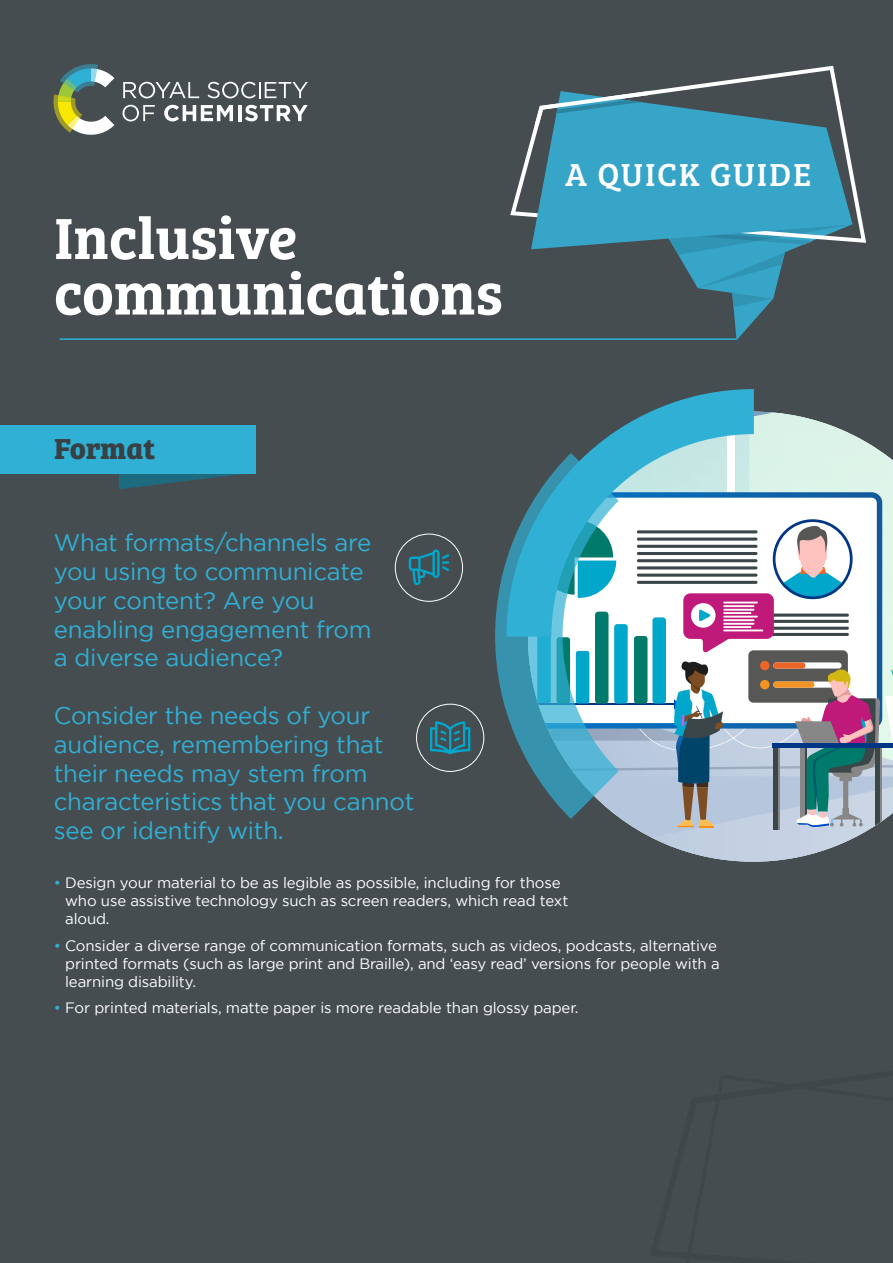
<style>
.page{position:relative;width:893px;height:1263px;background:#464d51}
.page>*{position:absolute;margin:0;border:0;box-sizing:border-box;transform-origin:0 0}
.t1{font:60px/55.5px "Bree Serif Sb";color:#fff}
.t2{font:33px "Bree Serif";letter-spacing:.05em;color:#fff}
.t3{font:700 30px "Bree Serif";color:#384044}
.t4{font:24px/28.8px "Gotham";letter-spacing:-.01em;color:#30b0d5}
.t5{font:15px/18px "Gotham";letter-spacing:-.01em;color:#fff}
.s1{color:#30b0d5}
</style>
<div class="page">
<svg style="left:123px;top:82px;width:76px;height:16px"></svg>
<svg style="left:208px;top:82px;width:100px;height:16px"></svg>
<svg style="left:123px;top:105px;width:32px;height:16px"></svg>
<svg style="left:164px;top:105px;width:69px;height:16px"></svg>
<hr style="left:238px;top:105px;width:3px;height:16px;background:#fff">
<svg style="left:245px;top:105px;width:63px;height:16px"></svg>
<svg style="left:54px;top:64px;width:60px;height:71px"></svg>
<img style="left:773px;top:412px;width:120px;height:247px">
<div style="left:754px;top:417px;width:99px;height:75px;background:#dbf3e8"></div>
<img style="left:754px;top:412px;width:19px;height:5px">
<svg style="left:628px;top:492px;width:254px;height:167px;background:#d4e1ed"></svg>
<div style="left:614px;top:624px;width:14px;height:79px;background:#00a7cb;border-radius:3px"></div>
<div style="left:634px;top:636px;width:13px;height:67px;background:#007a6b;border-radius:3px"></div>
<div style="left:748px;top:650px;width:100px;height:53px;background:#575756;border-radius:5px"></div>
<div style="left:652px;top:617px;width:14px;height:86px;background:#00a7cb;border-radius:3px"></div>
<svg style="left:683px;top:519px;width:170px;height:134px;background:#c8c5d2"></svg>
<hr style="left:723px;top:616px;width:35px;height:1px;background:#fff">
<hr style="left:723px;top:602px;width:35px;height:1px;background:#fff">
<svg style="left:619px;top:659px;width:274px;height:203px"></svg>
<svg style="left:495px;top:562px;width:124px;height:257px"></svg>
<svg style="left:506px;top:389px;width:248px;height:248px"></svg>
<svg style="left:119px;top:474px;width:122px;height:15px"></svg>
<div style="left:0;top:425px;width:255px;height:49px;background:#30b0d5"></div>
<hr style="left:60px;top:338px;width:677px;height:2px;background:#30b0d5">
<div style="left:395px;top:534px;width:68px;height:68px;border:1px solid #fff;border-radius:50%"></div>
<svg style="left:409px;top:549px;width:40px;height:36px"></svg>
<svg style="left:430px;top:721px;width:40px;height:33px"></svg>
<div style="left:416px;top:704px;width:68px;height:68px;border:1px solid #fff;border-radius:50%"></div>
<svg style="left:510px;top:66px;width:356px;height:177px"></svg>
<svg style="left:643px;top:249px;width:149px;height:91px"></svg>
<svg style="left:531px;top:91px;width:321px;height:158px;fill:#36a5c8"></svg>
<svg style="left:535px;top:91px;width:115px;height:34px"></svg>
<p class="t1" style="left:54px;top:207px;width:451px">Inclusive communications</p>
<p class="t3" style="left:54px;top:425px;width:103px">Format</p>
<h2 class="t2" style="left:565px;top:150px;width:247px">A QUICK GUIDE</h2>
<p class="t4" style="left:54px;top:528px;width:319px">What formats/channels are you using to communicate your content? Are you enabling engagement from a diverse audience?</p>
<p class="t4" style="left:54px;top:701px;width:362px">Consider the needs of your audience, remembering that their needs may stem from characteristics that you cannot see or identify with.</p>
<p class="t5" style="left:65px;top:873px;width:505px;text-indent:-11px"><span class="s1">•</span> Design your material to be as legible as possible, including for those who use assistive technology such as screen readers, which read text aloud.</p>
<p class="t5" style="left:65px;top:936px;width:656px;text-indent:-11px"><span class="s1">•</span> Consider a diverse range of communication formats, such as videos, podcasts, alternative printed formats (such as large print and Braille), and ‘easy read’ versions for people with a learning disability.</p>
<p class="t5" style="left:54px;top:998px;width:526px"><span class="s1">•</span> For printed materials, matte paper is more readable than glossy paper.</p>
</div>
